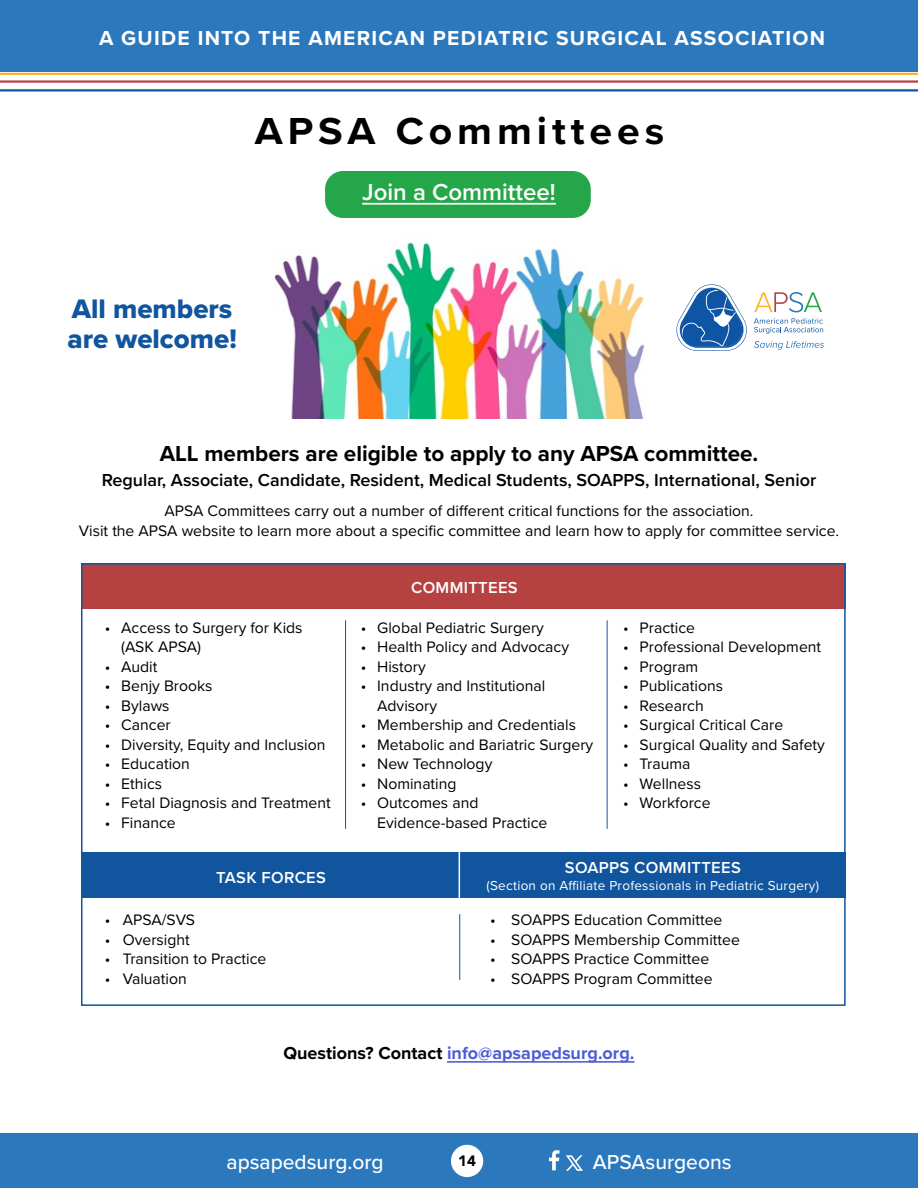
<style>
.page{position:relative;width:918px;height:1188px;background:#fff}
.page>*{position:absolute;margin:0;border:0;box-sizing:border-box;transform-origin:0 0}
.t1{font:700 39px "Proxima Nova";letter-spacing:.12em;color:#000;scale:1.05 1}
.t2{font:27.75px/30px "Proxima Nova Extrabld";color:#10559e}
.t3{font:600 24px "Proxima Nova";color:#fff}
.t4{font:700 22.5px "Proxima Nova";color:#000}
.t5{font:700 21px "Proxima Nova";letter-spacing:.06em;color:#fff}
.t6{font:500 21px "Proxima Nova";color:#fff}
.t7{font:600 18px "Proxima Nova";color:#000}
.t8{font:700 18px "Proxima Nova";color:#4f5cd6}
.t9{font:600 16.5px "Proxima Nova";letter-spacing:.02em;color:#fff}
.t10{font:15.75px/19.5px "Proxima Nova";color:#000}
.t11{font:900 15px "Avenir";color:#000}
.t12{font:13.5px "Proxima Nova";letter-spacing:.02em;color:#fff}
.s1{color:#000}
</style>
<div class="page">
<div style="left:0;top:0;width:918px;height:72px;background:#2c78bd"></div>
<hr style="left:0;top:89px;width:918px;height:3px;background:#10559e">
<hr style="left:0;top:80px;width:918px;height:3px;background:#b54140">
<hr style="left:0;top:73px;width:918px;height:2px;background:#fcb32c">
<div style="left:0;top:1133px;width:918px;height:55px;background:#2c78bd"></div>
<div style="left:451px;top:1145px;width:32px;height:32px;background:#fff;border-radius:50%"></div>
<svg style="left:549px;top:1150px;width:10px;height:20px"></svg>
<svg style="left:566px;top:1155px;width:17px;height:16px"></svg>
<img style="left:274px;top:241px;width:370px;height:177px">
<div style="left:325px;top:171px;width:266px;height:47px;background:#25a749;border-radius:18px"></div>
<hr style="left:362px;top:203px;width:194px;height:2px;background:#fff">
<svg style="left:676px;top:284px;width:148px;height:67px"></svg>
<hr style="left:447px;top:1061px;width:188px;height:2px;background:#4f5cd6">
<div style="left:81px;top:563px;width:765px;height:45px;background:#b54140"></div>
<div style="left:81px;top:563px;width:765px;height:443px;border:2px solid #10559e"></div>
<div style="left:81px;top:853px;width:765px;height:45px;background:#10559e"></div>
<hr style="left:459px;top:914px;width:1px;height:66px;background:#10559e">
<hr style="left:459px;top:848px;width:1px;height:52px;background:#fff">
<hr style="left:345px;top:620px;width:1px;height:209px;background:#10559e">
<hr style="left:607px;top:620px;width:1px;height:209px;background:#10559e">
<p class="t5" style="left:99px;top:23px;width:728px">A GUIDE INTO THE AMERICAN PEDIATRIC SURGICAL ASSOCIATION</p>
<p class="t1" style="left:255px;top:102px;width:391px">APSA Committees</p>
<p class="t2" style="left:67px;top:293px;width:171px">All members are welcome!</p>
<p class="t3" style="left:362px;top:174px;width:195px">Join a Committee!</p>
<p class="t4" style="left:160px;top:436px;width:600px">ALL members are eligible to apply to any APSA committee.</p>
<p class="t7" style="left:102px;top:467px;width:716px">Regular, Associate, Candidate, Resident, Medical Students, SOAPPS, International, Senior</p>
<p class="t10" style="left:164px;top:501px;width:589px">APSA Committees carry out a number of different critical functions for the association.</p>
<p class="t10" style="left:79px;top:520px;width:760px">Visit the APSA website to learn more about a specific committee and learn how to apply for committee service.</p>
<p class="t10" style="left:121px;top:617px;width:183px;text-indent:-17px">• Access to Surgery for Kids (ASK APSA)</p>
<p class="t10" style="left:105px;top:656px;width:54px">• Audit</p>
<p class="t10" style="left:105px;top:676px;width:109px">• Benjy Brooks</p>
<p class="t10" style="left:105px;top:695px;width:66px">• Bylaws</p>
<p class="t10" style="left:105px;top:715px;width:67px">• Cancer</p>
<p class="t10" style="left:105px;top:734px;width:222px">• Diversity, Equity and Inclusion</p>
<p class="t10" style="left:105px;top:754px;width:87px">• Education</p>
<p class="t10" style="left:105px;top:773px;width:59px">• Ethics</p>
<p class="t10" style="left:105px;top:793px;width:228px">• Fetal Diagnosis and Treatment</p>
<p class="t10" style="left:105px;top:812px;width:73px">• Finance</p>
<p class="t9" style="left:216px;top:865px;width:111px">TASK FORCES</p>
<p class="t10" style="left:105px;top:910px;width:92px">• APSA/SVS</p>
<p class="t10" style="left:105px;top:929px;width:87px">• Oversight</p>
<p class="t10" style="left:105px;top:949px;width:163px">• Transition to Practice</p>
<p class="t10" style="left:105px;top:968px;width:84px">• Valuation</p>
<p class="t9" style="left:411px;top:575px;width:108px">COMMITTEES</p>
<p class="t10" style="left:361px;top:617px;width:185px">• Global Pediatric Surgery</p>
<p class="t10" style="left:361px;top:637px;width:210px">• Health Policy and Advocacy</p>
<p class="t10" style="left:361px;top:656px;width:67px">• History</p>
<p class="t10" style="left:377px;top:676px;width:170px;text-indent:-17px">• Industry and Institutional<br>Advisory</p>
<p class="t10" style="left:361px;top:715px;width:217px">• Membership and Credentials</p>
<p class="t10" style="left:361px;top:734px;width:234px">• Metabolic and Bariatric Surgery</p>
<p class="t10" style="left:361px;top:754px;width:133px">• New Technology</p>
<p class="t10" style="left:361px;top:773px;width:97px">• Nominating</p>
<p class="t10" style="left:377px;top:793px;width:172px;text-indent:-17px">• Outcomes and<br>Evidence-based Practice</p>
<p class="t10" style="left:623px;top:617px;width:73px">• Practice</p>
<p class="t10" style="left:623px;top:637px;width:200px">• Professional Development</p>
<p class="t10" style="left:623px;top:656px;width:77px">• Program</p>
<p class="t10" style="left:623px;top:676px;width:101px">• Publications</p>
<p class="t10" style="left:623px;top:695px;width:82px">• Research</p>
<p class="t10" style="left:623px;top:715px;width:162px">• Surgical Critical Care</p>
<p class="t10" style="left:623px;top:734px;width:203px">• Surgical Quality and Safety</p>
<p class="t10" style="left:623px;top:754px;width:69px">• Trauma</p>
<p class="t10" style="left:623px;top:773px;width:79px">• Wellness</p>
<p class="t10" style="left:623px;top:793px;width:89px">• Workforce</p>
<p class="t9" style="left:565px;top:855px;width:177px">SOAPPS COMMITTEES</p>
<p class="t12" style="left:487px;top:875px;width:334px">(Section on Affiliate Professionals in Pediatric Surgery)</p>
<p class="t10" style="left:490px;top:909px;width:234px">• SOAPPS Education Committee</p>
<p class="t10" style="left:490px;top:929px;width:251px">• SOAPPS Membership Committee</p>
<p class="t10" style="left:490px;top:948px;width:220px">• SOAPPS Practice Committee</p>
<p class="t10" style="left:490px;top:968px;width:224px">• SOAPPS Program Committee</p>
<p class="t8" style="left:283px;top:1040px;width:353px"><span class="s1">Questions? Contact</span> info@apsapedsurg.org.</p>
<p class="t6" style="left:226px;top:1147px;width:159px">apsapedsurg.org</p>
<p class="t11" style="left:458px;top:1148px;width:19px">14</p>
<p class="t6" style="left:593px;top:1147px;width:140px">APSAsurgeons</p>
</div>
